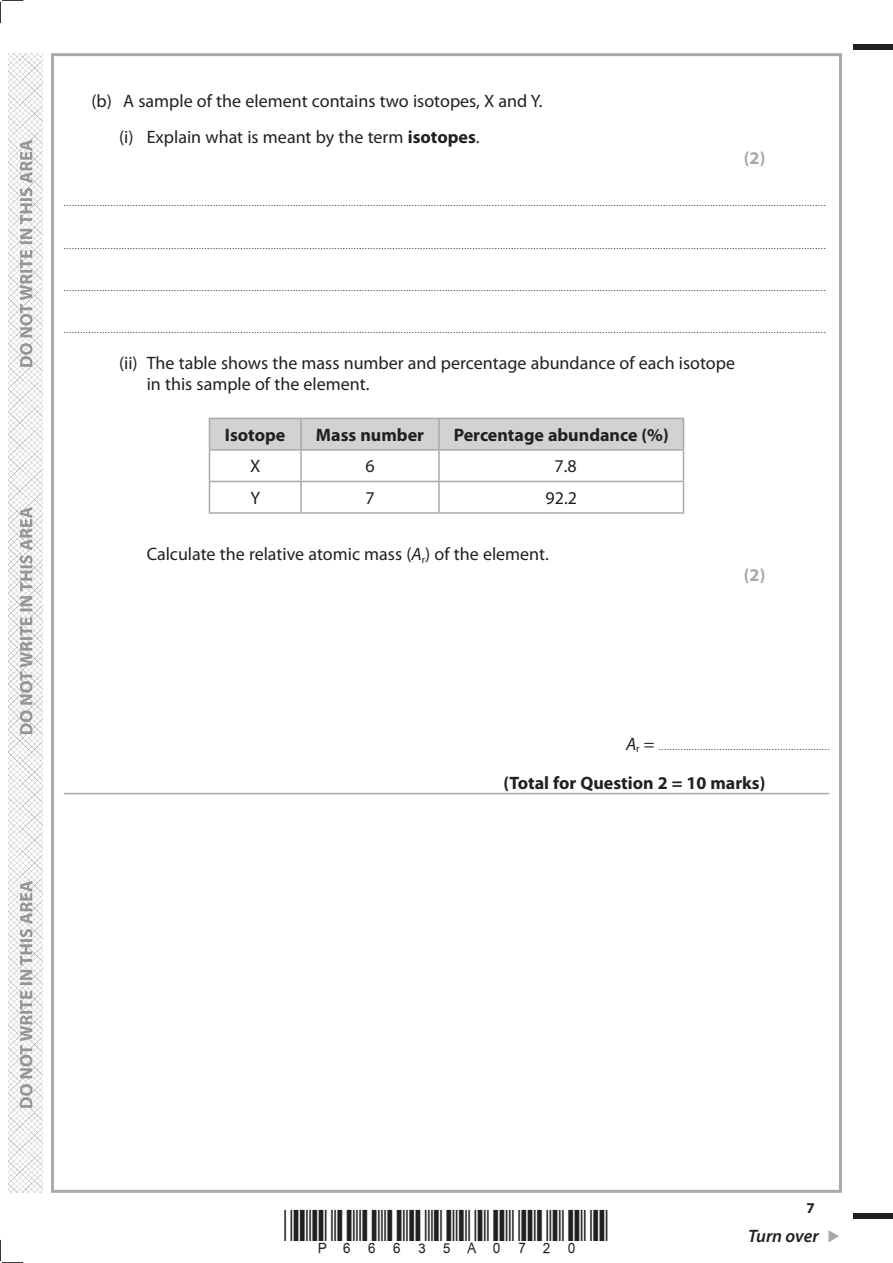
<style>
.page{position:relative;width:893px;height:1263px;background:#fff}
.page>*{position:absolute;margin:0;border:0;box-sizing:border-box;transform-origin:0 0}
.t1{font:18px/36px "Myriad Pro";color:#221f1f}
.t2{font:700 18px "Myriad Pro";color:#221f1f}
.t3{font:italic 600 18px "Myriad Pro";letter-spacing:-.005em;color:#221f1f}
.t4{font:700 18px "Myriad Pro";color:#a7a9ab}
.t5{font:700 15px "Myriad Pro";color:#221f1f}
.t6{font:9px "Myriad Pro";color:#221f1f}
.s1{font-weight:700}
.s2{font-style:italic}
.s3{font-style:italic;font-size:18px}
.s4{font-size:10.5px}
.s5{font-size:18px}
</style>
<div class="page">
<img style="left:9px;top:53px;width:34px;height:1140px">
<svg style="left:828px;top:1230px;width:11px;height:12px"></svg>
<div style="left:853px;top:44px;width:40px;height:5px;background:#221f1f"></div>
<div style="left:853px;top:1214px;width:40px;height:5px;background:#221f1f"></div>
<svg style="left:0;top:0;width:23px;height:23px"></svg>
<svg style="left:0;top:1240px;width:23px;height:23px"></svg>
<svg style="left:20px;top:140px;width:12px;height:968px"></svg>
<hr style="left:64px;top:793px;width:765px;height:1px;background:#a7a9ab">
<div style="left:210px;top:419px;width:473px;height:30px;background:#d1d2d4"></div>
<hr style="left:209px;top:418px;width:92px;height:1px;background:#a7a9ab">
<hr style="left:209px;top:419px;width:1px;height:30px;background:#a7a9ab">
<hr style="left:301px;top:418px;width:138px;height:1px;background:#a7a9ab">
<hr style="left:300px;top:419px;width:2px;height:30px;background:#a7a9ab">
<hr style="left:439px;top:418px;width:245px;height:1px;background:#a7a9ab">
<hr style="left:438px;top:419px;width:2px;height:30px;background:#a7a9ab">
<hr style="left:683px;top:419px;width:1px;height:30px;background:#a7a9ab">
<hr style="left:209px;top:449px;width:92px;height:2px;background:#a7a9ab">
<hr style="left:209px;top:451px;width:1px;height:30px;background:#a7a9ab">
<hr style="left:301px;top:449px;width:138px;height:2px;background:#a7a9ab">
<hr style="left:300px;top:451px;width:2px;height:30px;background:#a7a9ab">
<hr style="left:439px;top:449px;width:245px;height:2px;background:#a7a9ab">
<hr style="left:438px;top:451px;width:2px;height:30px;background:#a7a9ab">
<hr style="left:683px;top:451px;width:1px;height:30px;background:#a7a9ab">
<hr style="left:209px;top:481px;width:92px;height:1px;background:#a7a9ab">
<hr style="left:209px;top:482px;width:1px;height:30px;background:#a7a9ab">
<hr style="left:301px;top:481px;width:138px;height:1px;background:#a7a9ab">
<hr style="left:300px;top:482px;width:2px;height:30px;background:#a7a9ab">
<hr style="left:439px;top:481px;width:245px;height:1px;background:#a7a9ab">
<hr style="left:438px;top:482px;width:2px;height:30px;background:#a7a9ab">
<hr style="left:683px;top:482px;width:1px;height:30px;background:#a7a9ab">
<hr style="left:209px;top:512px;width:92px;height:2px;background:#a7a9ab">
<hr style="left:301px;top:512px;width:138px;height:2px;background:#a7a9ab">
<hr style="left:439px;top:512px;width:245px;height:2px;background:#a7a9ab">
<h1 class="t1" style="left:119px;top:85px;width:425px;text-indent:-28px">(b) A sample of the element contains two isotopes, X and Y. (i) Explain what is meant by the term <span class="s1">isotopes</span>.</h1>
<h1 class="t4" style="left:744px;top:151px;width:23px">(2)</h1>
<p class="t6" style="left:64px;top:200px;width:763px">....................................................................................................................................................................................................................................................................................</p>
<p class="t6" style="left:64px;top:242px;width:763px">....................................................................................................................................................................................................................................................................................</p>
<p class="t6" style="left:64px;top:284px;width:763px">....................................................................................................................................................................................................................................................................................</p>
<p class="t6" style="left:64px;top:327px;width:763px">....................................................................................................................................................................................................................................................................................</p>
<h1 class="t1" style="left:147px;top:354px;width:590px;line-height:21px;text-indent:-28px">(ii) The table shows the mass number and percentage abundance of each isotope in this sample of the element.</h1>
<h1 class="t2" style="left:225px;top:428px;width:62px">Isotope</h1>
<h1 class="t2" style="left:316px;top:428px;width:110px">Mass number</h1>
<h1 class="t2" style="left:454px;top:428px;width:216px">Percentage abundance (%)</h1>
<h1 class="t1" style="left:250px;top:450px;width:12px">X</h1>
<h1 class="t1" style="left:365px;top:450px;width:11px">6</h1>
<h1 class="t1" style="left:555px;top:450px;width:24px">7.8</h1>
<h1 class="t1" style="left:250px;top:481px;width:11px">Y</h1>
<h1 class="t1" style="left:365px;top:481px;width:11px">7</h1>
<h1 class="t1" style="left:546px;top:481px;width:33px">92.2</h1>
<h1 class="t1" style="left:147px;top:538px;width:404px">Calculate the relative atomic mass (<span class="s2">A</span><sub>r</sub>) of the element.</h1>
<h1 class="t4" style="left:744px;top:568px;width:23px">(2)</h1>
<p class="t6" style="left:626px;top:743px;width:205px"><span class="s3">A</span><span class="s4">r</span> <span class="s5">=</span> ..............................................................</p>
<h1 class="t2" style="left:503px;top:776px;width:264px">(Total for Question 2 = 10 marks)</h1>
<h2 class="t5" style="left:806px;top:1202px;width:10px">7</h2>
<h1 class="t3" style="left:748px;top:1226px;width:72px">Turn over</h1>
</div>
